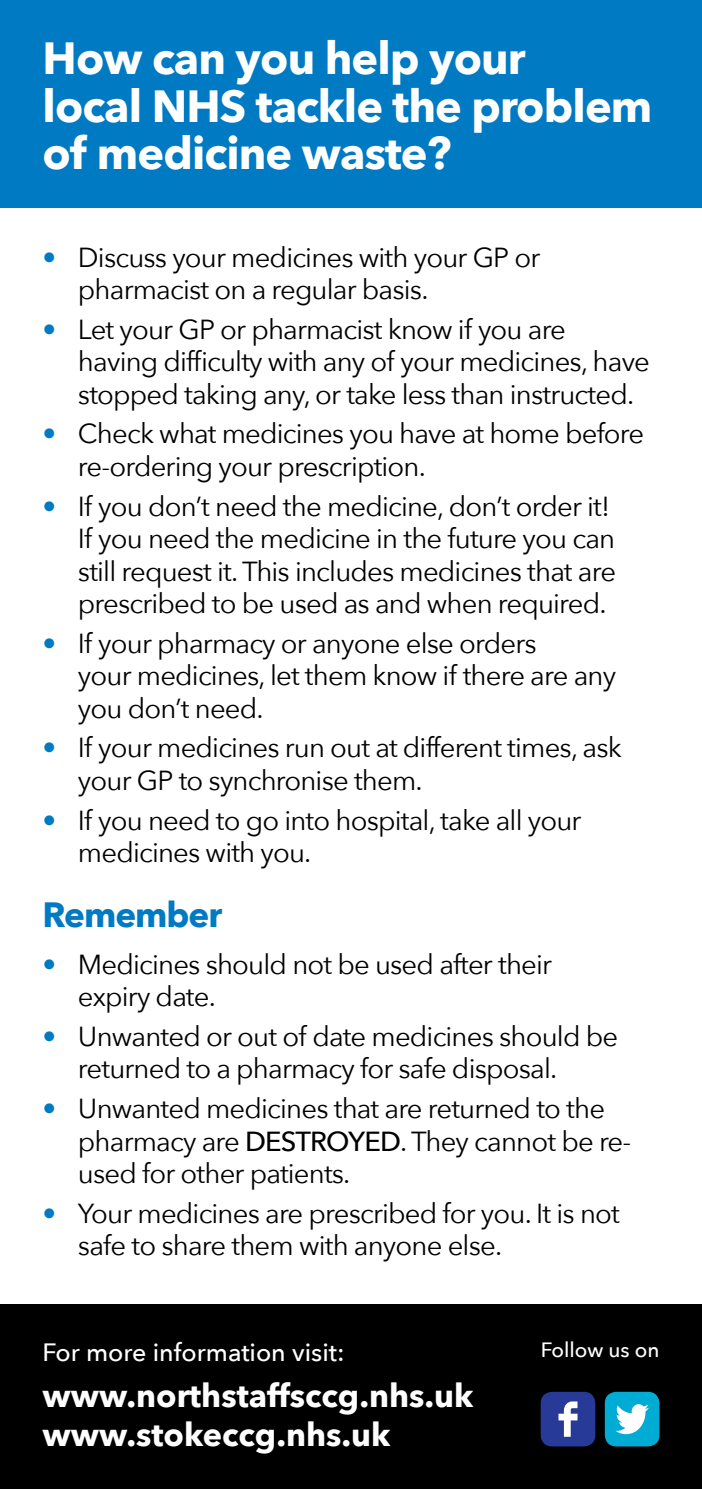
<style>
.page{position:relative;width:702px;height:1489px;background:#fff}
.page>*{position:absolute;margin:0;border:0;box-sizing:border-box;transform-origin:0 0}
.t1{font:700 45px/47.5px "Avenir Next";letter-spacing:-.02em;color:#fff}
.t2{font:700 35px "Avenir Next";letter-spacing:-.03em;color:#007ac2}
.t3{font:700 32.5px/39px "Avenir Next";color:#fff}
.t4{font:27.5px/32.5px "Avenir Next";letter-spacing:-.03em;color:#000}
.t5{font:500 25px "Avenir Next";color:#fff}
.t6{font:500 20.75px "Avenir Next";color:#fff}
.s1{color:#007ac2}
.s2{font-weight:500}
</style>
<div class="page">
<div style="left:0;top:0;width:702px;height:207px;background:#007ac2"></div>
<div style="left:0;top:1304px;width:702px;height:184px;background:#000"></div>
<div style="left:604px;top:1391px;width:55px;height:55px;background:#00acd4;border-radius:11px"></div>
<svg style="left:615px;top:1404px;width:33px;height:29px"></svg>
<div style="left:540px;top:1391px;width:55px;height:55px;background:#283a97;border-radius:11px"></div>
<svg style="left:558px;top:1401px;width:19px;height:35px"></svg>
<h1 class="t1" style="left:43px;top:34px;width:611px">How can you help your<br>local NHS tackle the problem of medicine waste?</h1>
<p class="t4" style="left:78px;top:240px;width:464px;text-indent:-35px"><span class="s1">•</span> Discuss your medicines with your GP or pharmacist on a regular basis.</p>
<p class="t4" style="left:78px;top:312px;width:573px;text-indent:-35px"><span class="s1">•</span> Let your GP or pharmacist know if you are having difficulty with any of your medicines, have stopped taking any, or take less than instructed.</p>
<p class="t4" style="left:78px;top:416px;width:567px;text-indent:-35px"><span class="s1">•</span> Check what medicines you have at home before re-ordering your prescription.</p>
<p class="t4" style="left:78px;top:488px;width:539px;text-indent:-35px"><span class="s1">•</span> If you don’t need the medicine, don’t order it!<br>If you need the medicine in the future you can still request it. This includes medicines that are prescribed to be used as and when required.</p>
<p class="t4" style="left:78px;top:625px;width:539px;text-indent:-35px"><span class="s1">•</span> If your pharmacy or anyone else orders<br>your medicines, let them know if there are any you don’t need.</p>
<p class="t4" style="left:78px;top:730px;width:545px;text-indent:-35px"><span class="s1">•</span> If your medicines run out at different times, ask your GP to synchronise them.</p>
<p class="t4" style="left:78px;top:802px;width:505px;text-indent:-35px"><span class="s1">•</span> If you need to go into hospital, take all your medicines with you.</p>
<p class="t2" style="left:43px;top:884px;width:181px">Remember</p>
<p class="t4" style="left:78px;top:946px;width:475px;text-indent:-35px"><span class="s1">•</span> Medicines should not be used after their expiry date.</p>
<p class="t4" style="left:78px;top:1018px;width:541px;text-indent:-35px"><span class="s1">•</span> Unwanted or out of date medicines should be returned to a pharmacy for safe disposal.</p>
<p class="t4" style="left:78px;top:1090px;width:555px;text-indent:-35px"><span class="s1">•</span> Unwanted medicines that are returned to the pharmacy are <span class="s2">DESTROYED</span>. They cannot be re&shy;used for other patients.</p>
<p class="t4" style="left:78px;top:1195px;width:543px;text-indent:-35px"><span class="s1">•</span> Your medicines are prescribed for you. It is not safe to share them with anyone else.</p>
<p class="t5" style="left:43px;top:1331px;width:303px">For more information visit:</p>
<p class="t3" style="left:43px;top:1375px;width:432px">www.northstaffsccg.nhs.uk www.stokeccg.nhs.uk</p>
<p class="t6" style="left:540px;top:1331px;width:120px">Follow us on</p>
</div>
